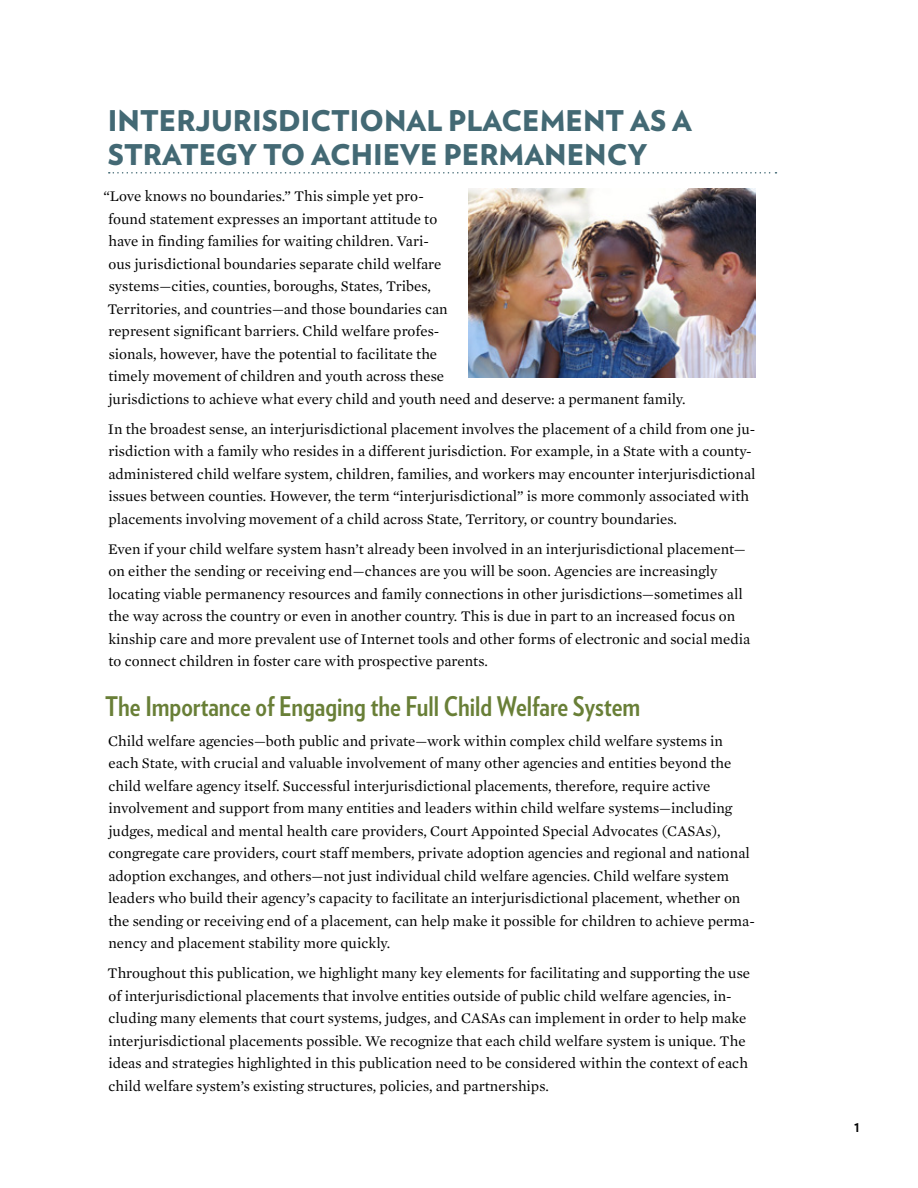
<style>
.page{position:relative;width:918px;height:1188px;background:#fff}
.page>*{position:absolute;margin:0;border:0;box-sizing:border-box;transform-origin:0 0}
.headings_big_blue{font:900 28.5px/34.5px "Verlag";color:#436974}
.sub_head_green{font:700 27px "Verlag Condensed";color:#697f37}
.main_text{font:15px/22.5px "Mercury Text G1";color:#000}
.t1{font:700 15px "Verlag";color:#000}
</style>
<div class="page">
<img style="left:469px;top:189px;width:287px;height:189px">
<svg style="left:109px;top:172px;width:668px;height:2px"></svg>
<p class="headings_big_blue" style="left:108px;top:102px;width:586px">INTERJURISDICTIONAL PLACEMENT AS A<br>STRATEGY TO ACHIEVE PERMANENCY</p>
<p class="main_text" style="left:103px;top:184px;width:584px">“Love knows no boundaries.” This simple yet pro-<br>found statement expresses an important attitude to<br>have in finding families for waiting children. Vari-<br>ous jurisdictional boundaries separate child welfare<br>systems—cities, counties, boroughs, States, Tribes,<br>Territories, and countries—and those boundaries can<br>represent significant barriers. Child welfare profes-<br>sionals, however, have the potential to facilitate the<br>timely movement of children and youth across these<br>jurisdictions to achieve what every child and youth need and deserve: a permanent family.</p>
<p class="main_text" style="left:108px;top:417px;width:649px">In the broadest sense, an interjurisdictional placement involves the placement of a child from one ju&shy;risdiction with a family who resides in a different jurisdiction. For example, in a State with a county&shy;administered child welfare system, children, families, and workers may encounter interjurisdictional issues between counties. However, the term “interjurisdictional” is more commonly associated with placements involving movement of a child across State, Territory, or country boundaries.</p>
<p class="main_text" style="left:108px;top:537px;width:644px">Even if your child welfare system hasn’t already been involved in an interjurisdictional placement— on either the sending or receiving end—chances are you will be soon. Agencies are increasingly locating viable permanency resources and family connections in other jurisdictions—sometimes all the way across the country or even in another country. This is due in part to an increased focus on kinship care and more prevalent use of Internet tools and other forms of electronic and social media to connect children in foster care with prospective parents.</p>
<p class="sub_head_green" style="left:105px;top:686px;width:537px">The Importance of Engaging the Full Child Welfare System</p>
<p class="main_text" style="left:108px;top:729px;width:648px">Child welfare agencies—both public and private—work within complex child welfare systems in each State, with crucial and valuable involvement of many other agencies and entities beyond the child welfare agency itself. Successful interjurisdictional placements, therefore, require active involvement and support from many entities and leaders within child welfare systems—including judges, medical and mental health care providers, Court Appointed Special Advocates (CASAs), congregate care providers, court staff members, private adoption agencies and regional and national adoption exchanges, and others—not just individual child welfare agencies. Child welfare system leaders who build their agency’s capacity to facilitate an interjurisdictional placement, whether on the sending or receiving end of a placement, can help make it possible for children to achieve perma&shy;nency and placement stability more quickly.</p>
<p class="main_text" style="left:108px;top:961px;width:644px">Throughout this publication, we highlight many key elements for facilitating and supporting the use of interjurisdictional placements that involve entities outside of public child welfare agencies, in&shy;cluding many elements that court systems, judges, and CASAs can implement in order to help make interjurisdictional placements possible. We recognize that each child welfare system is unique. The ideas and strategies highlighted in this publication need to be considered within the context of each child welfare system’s existing structures, policies, and partnerships.</p>
<p class="t1" style="left:854px;top:1115px;width:7px">1</p>
</div>
